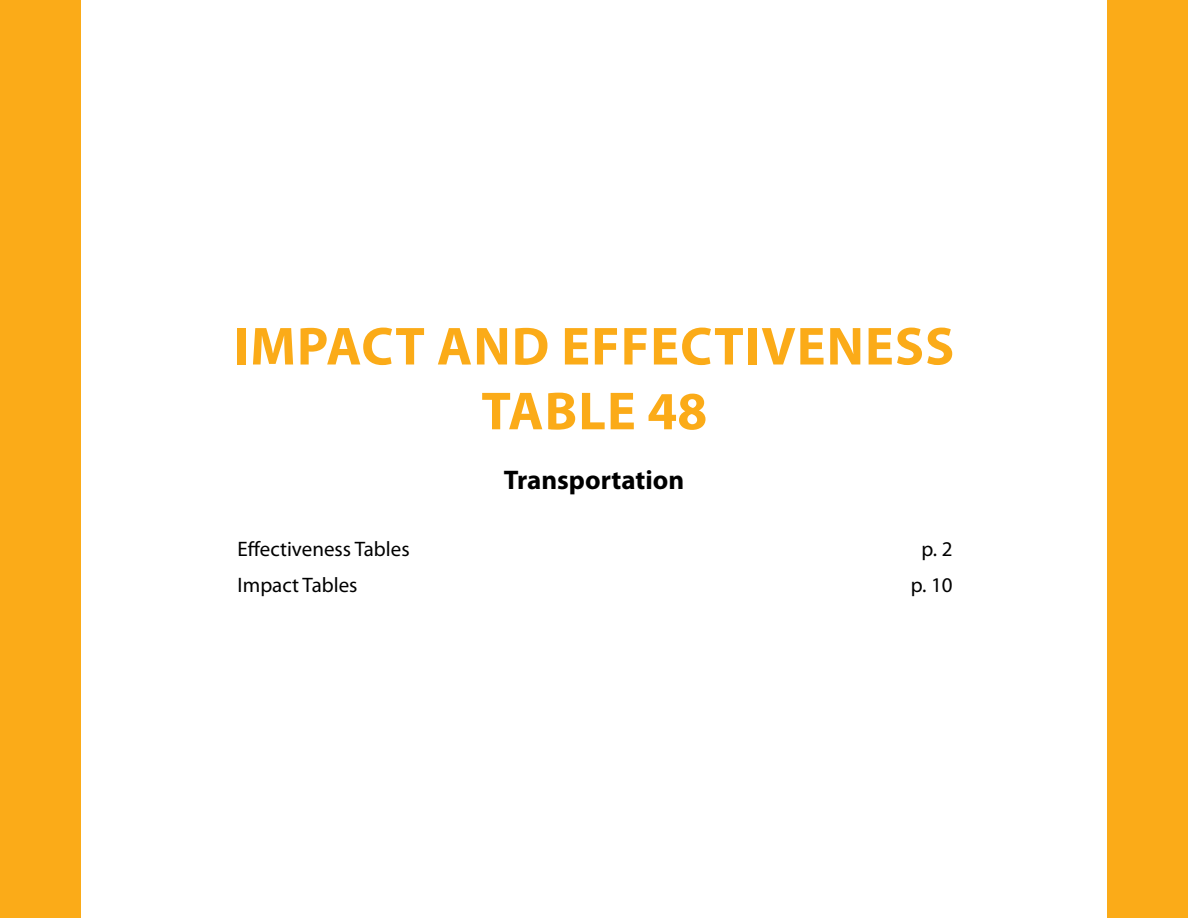
<style>
.page{position:relative;width:1188px;height:918px;background:#fff}
.page>*{position:absolute;margin:0;border:0;box-sizing:border-box;transform-origin:0 0}
.t1{font:700 54px/64.8px "Myriad Pro";letter-spacing:.02em;color:#fbab18;text-align:center}
.t2{font:700 27px "Myriad Pro";color:#000}
.t3{font:21px "Myriad Pro";color:#000}
</style>
<div class="page">
<div style="left:0;top:0;width:81px;height:918px;background:#fbab18"></div>
<div style="left:1107px;top:0;width:81px;height:918px;background:#fbab18"></div>
<h1 class="t1" style="left:234px;top:312px;width:722px">IMPACT AND EFFECTIVENESS<br>TABLE 48</h1>
<p class="t2" style="left:504px;top:462px;width:182px">TRANSPORTATION</p>
<p class="t3" style="left:238px;top:536px;width:174px">Effectiveness Tables</p>
<p class="t3" style="left:922px;top:536px;width:33px">p. 2</p>
<p class="t3" style="left:238px;top:572px;width:121px">Impact Tables</p>
<p class="t3" style="left:911px;top:572px;width:43px">p. 10</p>
</div>
